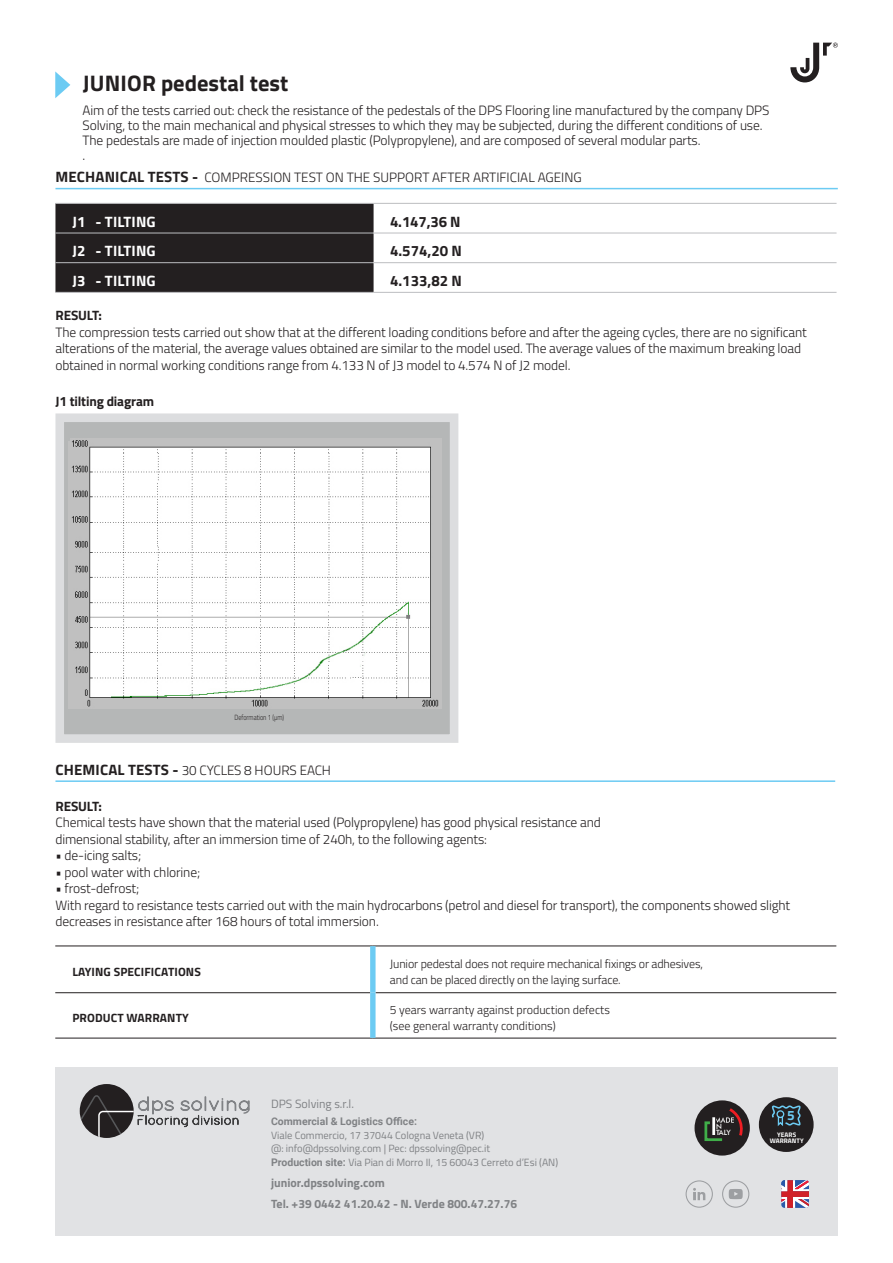
<style>
.page{position:relative;width:893px;height:1263px;background:#fff}
.page>*{position:absolute;margin:0;border:0;box-sizing:border-box;transform-origin:0 0}
.t1{font:700 22.5px "Titillium Web";color:#231f20}
.t2{font:700 15px "Titillium Web";letter-spacing:.01em;color:#fff}
.t3{font:700 15px "Titillium Web";color:#231f20}
.t4{font:700 13.65px "Titillium Web";color:#6ccbf3}
.t5{font:300 13.5px/16.5px "Titillium Web";letter-spacing:-.01em;color:#231f20}
.t6{font:700 13.5px "Titillium Web";letter-spacing:-.01em;color:#231f20}
.t7{font:300 12px/16.5px "Titillium Web";letter-spacing:-.01em;color:#231f20}
.t8{font:700 12px/21px "Titillium Web";color:#808285}
.t9{font:700 12px "Titillium Web";letter-spacing:.01em;color:#231f20}
.t10{font:12px "Titillium Web";color:#808285}
.t11{font:10.5px/13.5px "Titillium Web";color:#808285}
.t12{font:700 10.5px "Roboto";color:#808285}
.t13{font:300 7.5px "Titillium Web";color:#231f20;scale:.81 1}
.t14{font:500 7.2px/6px "Futura BT";color:#fff}
.t15{font:700 6.6px/5.8px "Titillium Web";letter-spacing:.01em;color:#fff;text-align:center}
.s1{font-weight:700;font-size:15px}
.s2{font-family:"Roboto";font-weight:700}
</style>
<div class="page">
<svg style="left:790px;top:43px;width:48px;height:39px"></svg>
<div style="left:55px;top:1067px;width:782px;height:168px;background:#e1e2e4"></div>
<svg style="left:686px;top:1180px;width:27px;height:28px"></svg>
<svg style="left:722px;top:1180px;width:27px;height:28px"></svg>
<svg style="left:781px;top:1180px;width:28px;height:28px"></svg>
<div style="left:694px;top:1100px;width:56px;height:55px;background:#231f20;border-radius:50%"></div>
<svg style="left:703px;top:1106px;width:39px;height:35px"></svg>
<div style="left:80px;top:1084px;width:54px;height:54px;background:#231f20;border-radius:50%"></div>
<svg style="left:80px;top:1095px;width:170px;height:43px"></svg>
<div style="left:760px;top:1098px;width:53px;height:53px;background:#231f20;border-radius:50%"></div>
<div style="left:759px;top:1097px;width:55px;height:55px;border:2px solid #231f20;border-radius:50%"></div>
<svg style="left:771px;top:1105px;width:30px;height:21px"></svg>
<svg style="left:55px;top:413px;width:404px;height:330px"></svg>
<svg style="left:55px;top:71px;width:15px;height:27px"></svg>
<hr style="left:55px;top:188px;width:783px;height:1px;background:#6ccbf3">
<hr style="left:55px;top:780px;width:780px;height:2px;background:#6ccbf3">
<div style="left:55px;top:204px;width:319px;height:88px;background:#231f20"></div>
<hr style="left:55px;top:203px;width:318px;height:1px;background:#bcbdc0">
<hr style="left:373px;top:203px;width:463px;height:1px;background:#bcbdc0">
<hr style="left:55px;top:262px;width:318px;height:1px;background:#bcbdc0">
<hr style="left:373px;top:262px;width:463px;height:1px;background:#bcbdc0">
<hr style="left:55px;top:292px;width:318px;height:1px;background:#bcbdc0">
<hr style="left:373px;top:292px;width:463px;height:1px;background:#bcbdc0">
<hr style="left:55px;top:233px;width:318px;height:1px;background:#bcbdc0">
<hr style="left:373px;top:233px;width:463px;height:1px;background:#bcbdc0">
<svg style="left:55px;top:993px;width:315px;height:45px"></svg>
<hr style="left:55px;top:946px;width:318px;height:1px;background:#231f20">
<hr style="left:373px;top:946px;width:463px;height:1px;background:#231f20">
<hr style="left:55px;top:992px;width:315px;height:1px;background:#231f20">
<hr style="left:376px;top:992px;width:460px;height:1px;background:#231f20">
<hr style="left:55px;top:1038px;width:318px;height:1px;background:#231f20">
<hr style="left:373px;top:1038px;width:463px;height:1px;background:#231f20">
<div style="left:370px;top:946px;width:6px;height:47px;background:#6ccbf3"></div>
<div style="left:370px;top:993px;width:6px;height:45px;background:#6ccbf3"></div>
<img style="left:70px;top:438px;width:371px;height:270px">
<div style="left:83px;top:712px;width:353px;height:15px;background:#b5b7b7"></div>
<p class="t1" style="left:83px;top:66px;width:207px">JUNIOR pedestal test</p>
<p class="t5" style="left:83px;top:102px;width:688px;line-height:15px">Aim of the tests carried out: check the resistance of the pedestals of the DPS Flooring line manufactured by the company DPS<br>Solving, to the main mechanical and physical stresses to which they may be subjected, during the different conditions of use.</p>
<p class="t5" style="left:83px;top:132px;width:619px">The pedestals are made of injection moulded plastic (Polypropylene), and are composed of several modular parts.</p>
<p class="t5" style="left:83px;top:147px;width:4px">.</p>
<p class="t5" style="left:56px;top:169px;width:528px"><span class="s1">MECHANICAL TESTS -</span> COMPRESSION TEST ON THE SUPPORT AFTER ARTIFICIAL AGEING</p>
<p class="t2" style="left:73px;top:210px;width:85px">J1 - TILTING</p>
<p class="t3" style="left:390px;top:210px;width:72px">4.147,36 N</p>
<p class="t2" style="left:73px;top:240px;width:85px">J2 - TILTING</p>
<p class="t3" style="left:390px;top:240px;width:73px">4.574,20 N</p>
<p class="t2" style="left:73px;top:269px;width:85px">J3 - TILTING</p>
<p class="t3" style="left:390px;top:269px;width:73px">4.133,82 N</p>
<p class="t6" style="left:55px;top:305px;width:48px">RESULT:</p>
<p class="t5" style="left:55px;top:323px;width:753px">The compression tests carried out show that at the different loading conditions before and after the ageing cycles, there are no significant alterations of the material, the average values obtained are similar to the model used. The average values of the maximum breaking load obtained in normal working conditions range from 4.133 N of J3 model to 4.574 N of J2 model.</p>
<p class="t6" style="left:55px;top:391px;width:100px">J1 tilting diagram</p>
<p class="t13" style="left:234px;top:712px;width:63px">Deformation 1 (µm)</p>
<p class="t5" style="left:56px;top:761px;width:277px"><span class="s1">CHEMICAL TESTS -</span> 30 CYCLES 8 HOURS EACH</p>
<p class="t6" style="left:55px;top:796px;width:48px">RESULT:</p>
<p class="t5" style="left:55px;top:814px;width:547px">Chemical tests have shown that the material used (Polypropylene) has good physical resistance and</p>
<p class="t5" style="left:55px;top:830px;width:433px">dimensional stability, after an immersion time of 240h, to the following agents:</p>
<p class="t5" style="left:55px;top:847px;width:87px">• de-icing salts;</p>
<p class="t5" style="left:55px;top:863px;width:146px">• pool water with chlorine;</p>
<p class="t5" style="left:55px;top:880px;width:85px">• frost-defrost;</p>
<p class="t5" style="left:55px;top:896px;width:736px">With regard to resistance tests carried out with the main hydrocarbons (petrol and diesel for transport), the components showed slight decreases in resistance after 168 hours of total immersion.</p>
<p class="t9" style="left:72px;top:963px;width:130px">LAYING SPECIFICATIONS</p>
<p class="t7" style="left:390px;top:955px;width:315px">Junior pedestal does not require mechanical fixings or adhesives,</p>
<p class="t7" style="left:390px;top:971px;width:232px">and can be placed directly on the laying surface.</p>
<p class="t9" style="left:72px;top:1009px;width:118px">PRODUCT WARRANTY</p>
<p class="t7" style="left:390px;top:1001px;width:222px">5 years warranty against production defects (see general warranty conditions)</p>
<p class="t10" style="left:271px;top:1095px;width:84px">DPS Solving s.r.l.</p>
<p class="t12" style="left:271px;top:1114px;width:147px">Commercial &amp; Logistics Office:</p>
<p class="t11" style="left:271px;top:1128px;width:289px">Viale Commercio, 17 37044 Cologna Veneta (VR)<br>@: info@dpssolving.com | Pec: dpssolving@pec.it<br><span class="s2">Production site:</span> Via Pian di Morro II, 15 60043 Cerreto d’Esi (AN)</p>
<p class="t8" style="left:271px;top:1171px;width:248px">junior.dpssolving.com<br>Tel. +39 0442 41.20.42 - N. Verde 800.47.27.76</p>
<p class="t14" style="left:716px;top:1123px;width:16px">N<br>TALY</p>
<p class="t4" style="left:787px;top:1105px;width:9px">5</p>
<p class="t15" style="left:770px;top:1131px;width:35px">YEARS<br>WARRANTY</p>
</div>
